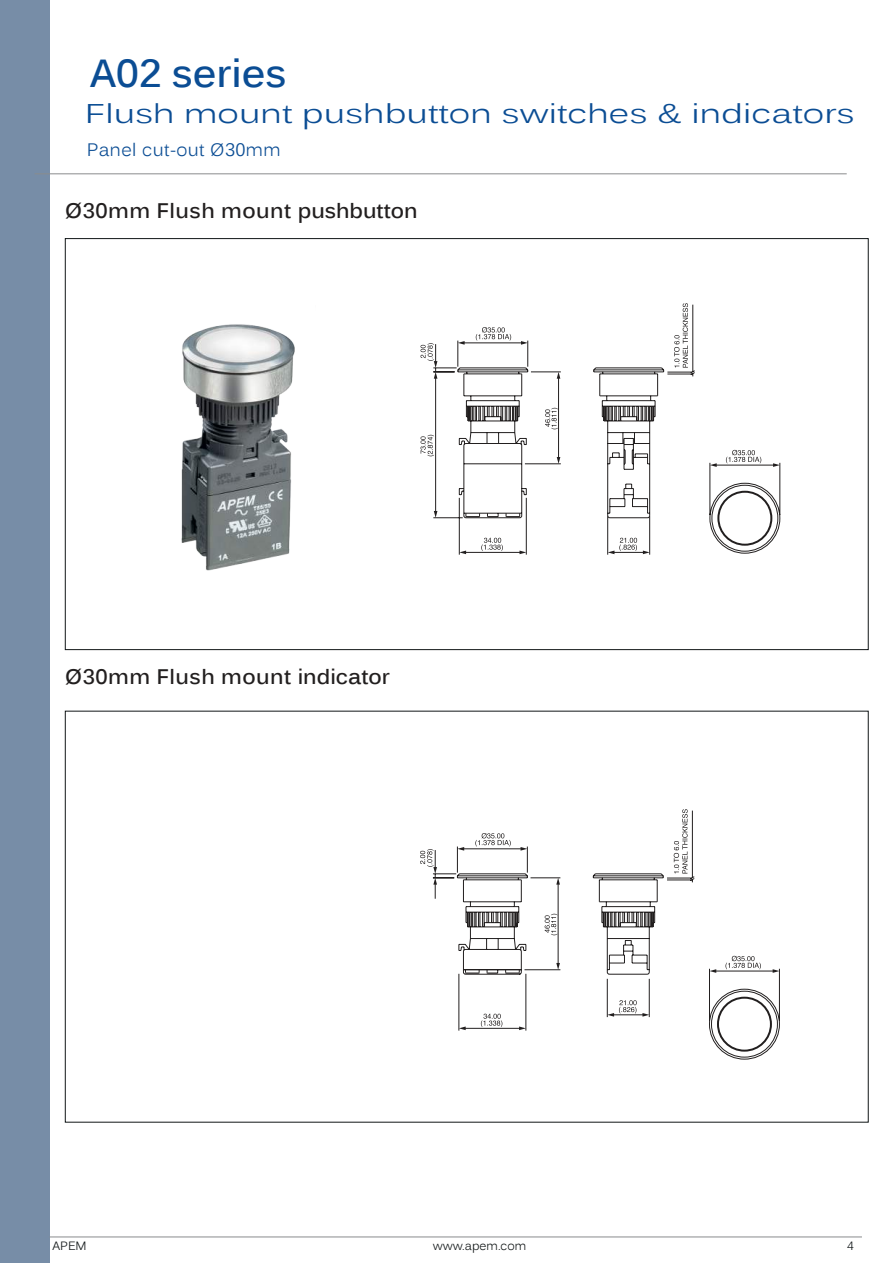
<style>
.page{position:relative;width:893px;height:1263px;background:#fff}
.page>*{position:absolute;margin:0;border:0;box-sizing:border-box;transform-origin:0 0}
.t1{font:700 39px "Kalinga";color:#0b4d94}
.t2{font:27px "Kalinga";color:#0b4d94;scale:1.3 1}
.t3{font:700 21px "Kalinga";letter-spacing:.02em;color:#221f1f}
.t4{font:18px "Kalinga";letter-spacing:.02em;color:#0b4d94}
.t5{font:12px "Kalinga";color:#111617}
</style>
<div class="page">
<div style="left:0;top:0;width:50px;height:1263px;background:#778da7"></div>
<hr style="left:35px;top:173px;width:812px;height:1px;background:#8a8c8d">
<hr style="left:50px;top:1236px;width:812px;height:1px;background:#8a8c8d">
<svg style="left:433px;top:340px;width:348px;height:215px"></svg>
<svg style="left:459px;top:551px;width:7px;height:3px"></svg>
<svg style="left:519px;top:551px;width:7px;height:3px"></svg>
<svg style="left:643px;top:551px;width:7px;height:3px"></svg>
<svg style="left:421px;top:435px;width:13px;height:21px"></svg>
<svg style="left:434px;top:511px;width:3px;height:7px"></svg>
<svg style="left:481px;top:538px;width:22px;height:13px"></svg>
<svg style="left:420px;top:343px;width:17px;height:36px"></svg>
<svg style="left:608px;top:538px;width:29px;height:16px"></svg>
<svg style="left:459px;top:372px;width:199px;height:146px"></svg>
<svg style="left:458px;top:341px;width:7px;height:4px"></svg>
<svg style="left:521px;top:341px;width:7px;height:4px"></svg>
<svg style="left:726px;top:450px;width:35px;height:13px"></svg>
<svg style="left:476px;top:327px;width:35px;height:14px"></svg>
<svg style="left:710px;top:463px;width:7px;height:4px"></svg>
<svg style="left:773px;top:463px;width:7px;height:4px"></svg>
<svg style="left:667px;top:303px;width:29px;height:74px"></svg>
<svg style="left:434px;top:846px;width:346px;height:214px"></svg>
<svg style="left:459px;top:1026px;width:7px;height:4px"></svg>
<svg style="left:519px;top:1026px;width:7px;height:4px"></svg>
<svg style="left:481px;top:1014px;width:21px;height:13px"></svg>
<svg style="left:420px;top:849px;width:17px;height:36px"></svg>
<svg style="left:607px;top:1000px;width:42px;height:17px"></svg>
<svg style="left:458px;top:878px;width:200px;height:97px"></svg>
<svg style="left:457px;top:847px;width:7px;height:4px"></svg>
<svg style="left:521px;top:847px;width:6px;height:4px"></svg>
<svg style="left:725px;top:956px;width:36px;height:13px"></svg>
<svg style="left:475px;top:833px;width:36px;height:13px"></svg>
<svg style="left:709px;top:969px;width:7px;height:4px"></svg>
<svg style="left:773px;top:969px;width:6px;height:4px"></svg>
<svg style="left:666px;top:809px;width:29px;height:74px"></svg>
<img style="left:181px;top:324px;width:114px;height:247px">
<h1 class="t1" style="left:90px;top:58px;width:198px">A02 series</h1>
<p class="t2" style="left:85px;top:104px;width:593px">Flush mount pushbutton switches &amp; indicators</p>
<p class="t4" style="left:87px;top:143px;width:195px">Panel cut-out ÿ30mm</p>
<p class="t3" style="left:65px;top:202px;width:354px">ÿ30mm Flush mount pushbutton</p>
<p class="t3" style="left:65px;top:669px;width:326px">ÿ30mm Flush mount indicator</p>
<p class="t5" style="left:53px;top:1241px;width:36px">APEM</p>
<p class="t5" style="left:433px;top:1241px;width:95px">www.apem.com</p>
<p class="t5" style="left:847px;top:1241px;width:8px">4</p>
</div>
